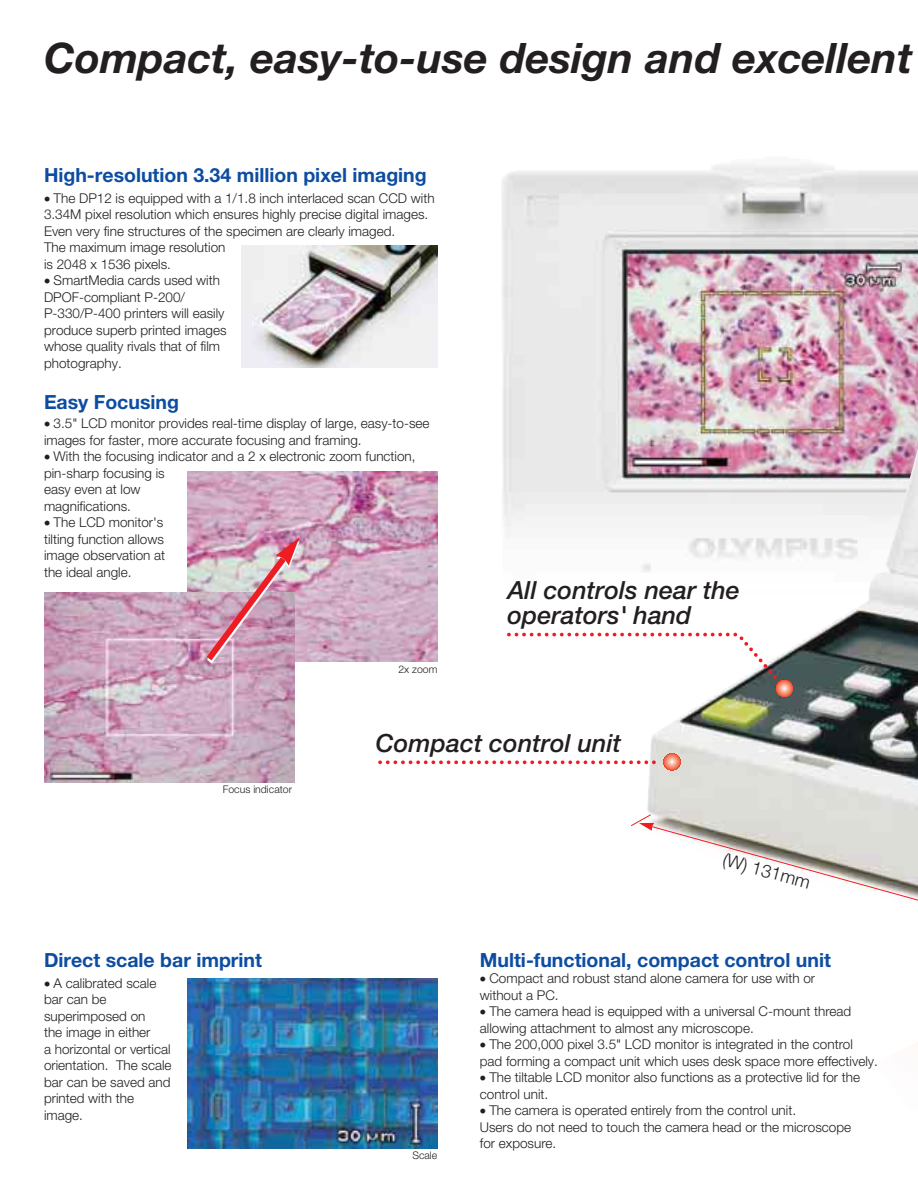
<style>
.page{position:relative;width:918px;height:1190px;background:#fff}
.page>*{position:absolute;margin:0;border:0;box-sizing:border-box;transform-origin:0 0}
.t1{font:italic 700 42px "Helvetica Neue";color:#231f20}
.t2{font:italic 500 25.05px/25px "Helvetica Neue";color:#231f20}
.t3{font:700 19.5px "Helvetica Neue";color:#0d4da1}
.t4{font:300 18px "Helvetica Neue";color:#231f20}
.t5{font:300 13.5px/16.5px "Helvetica Neue";color:#231f20}
.t6{font:300 10.5px "Helvetica Neue";color:#231f20}
</style>
<div class="page">
<img style="left:502px;top:164px;width:416px;height:374px">
<img style="left:637px;top:430px;width:281px;height:384px">
<svg style="left:631px;top:814px;width:287px;height:87px"></svg>
<img style="left:187px;top:472px;width:250px;height:189px">
<img style="left:44px;top:592px;width:250px;height:190px">
<img style="left:201px;top:538px;width:99px;height:132px">
<svg style="left:509px;top:632px;width:284px;height:65px"></svg>
<svg style="left:380px;top:753px;width:301px;height:17px"></svg>
<img style="left:242px;top:245px;width:195px;height:122px">
<img style="left:187px;top:978px;width:250px;height:170px">
<h1 class="t1" style="left:44px;top:43px;width:870px">Compact, easy-to-use design and excellent</h1>
<h3 class="t3" style="left:44px;top:168px;width:384px">High-resolution 3.34 million pixel imaging</h3>
<p class="t5" style="left:44px;top:191px;width:392px">• The DP12 is equipped with a 1/1.8 inch interlaced scan CCD with 3.34M pixel resolution which ensures highly precise digital images.<br>Even very fine structures of the specimen are clearly imaged.<br>The maximum image resolution<br>is 2048 x 1536 pixels.</p>
<p class="t5" style="left:44px;top:273px;width:184px">• SmartMedia cards used with<br>DPOF-compliant P-200/<br>P-330/P-400 printers will easily produce superb printed images whose quality rivals that of film photography.</p>
<h3 class="t3" style="left:44px;top:395px;width:137px">Easy Focusing</h3>
<p class="t5" style="left:44px;top:416px;width:387px">• 3.5" LCD monitor provides real-time display of large, easy-to-see images for faster, more accurate focusing and framing.</p>
<p class="t5" style="left:44px;top:449px;width:373px">• With the focusing indicator and a 2 x electronic zoom function, pin-sharp focusing is<br>easy even at low<br>magnifications.</p>
<p class="t5" style="left:44px;top:515px;width:123px">• The LCD monitor's tilting function allows image observation at the ideal angle.</p>
<p class="t6" style="left:398px;top:665px;width:41px">2x zoom</p>
<h2 class="t2" style="left:507px;top:579px;width:234px">All controls near the operators' hand</h2>
<p class="t6" style="left:223px;top:785px;width:71px">Focus indicator</p>
<h3 class="t3" style="left:44px;top:952px;width:219px">Direct scale bar imprint</h3>
<p class="t5" style="left:44px;top:975px;width:129px">• A calibrated scale bar can be superimposed on<br>the image in either<br>a horizontal or vertical orientation. The scale bar can be saved and printed with the image.</p>
<h2 class="t2" style="left:376px;top:732px;width:247px">Compact control unit</h2>
<h3 class="t4" style="left:725px;top:853px;width:91px;rotate:15deg">(W) 131mm</h3>
<p class="t6" style="left:412px;top:1151px;width:26px">Scale</p>
<h3 class="t3" style="left:480px;top:952px;width:353px">Multi-functional, compact control unit</h3>
<p class="t5" style="left:480px;top:971px;width:337px">• Compact and robust stand alone camera for use with or without a PC.</p>
<p class="t5" style="left:480px;top:1004px;width:373px">• The camera head is equipped with a universal C-mount thread allowing attachment to almost any microscope.</p>
<p class="t5" style="left:480px;top:1037px;width:400px">• The 200,000 pixel 3.5" LCD monitor is integrated in the control pad forming a compact unit which uses desk space more effectively.</p>
<p class="t5" style="left:480px;top:1070px;width:382px">• The tiltable LCD monitor also functions as a protective lid for the control unit.</p>
<p class="t5" style="left:480px;top:1103px;width:373px">• The camera is operated entirely from the control unit.<br>Users do not need to touch the camera head or the microscope for exposure.</p>
</div>
